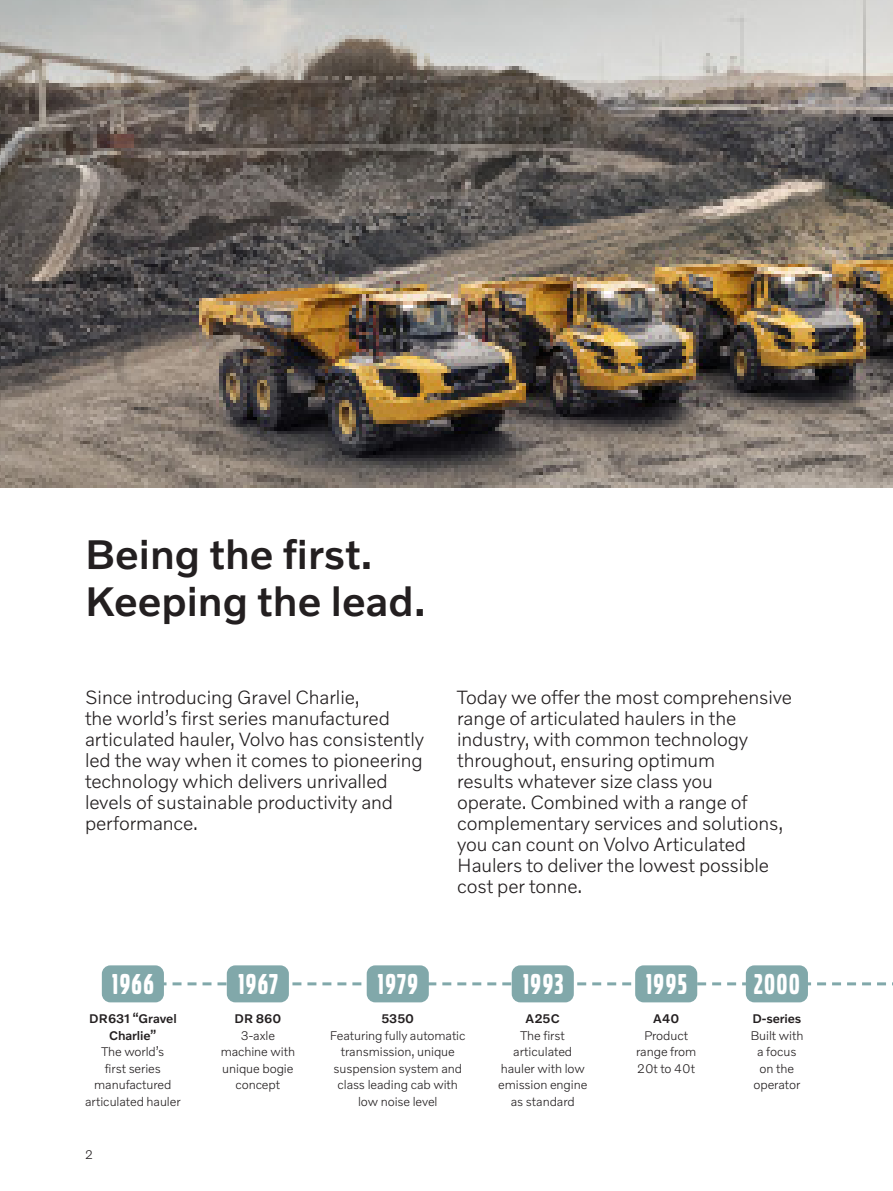
<style>
.page{position:relative;width:893px;height:1191px;background:#fff}
.page>*{position:absolute;margin:0;border:0;box-sizing:border-box;transform-origin:0 0}
.Bro_Top5_Head{font:500 42px/46.5px "Volvo Novum";color:#231f20}
.et_description_cell{font:30px "Volvo Broad Pro";letter-spacing:.06em;color:#fff}
.Bro_BodyText{font:300 19.5px/21px "Volvo Novum";letter-spacing:-.005em;color:#231f20}
._1_4-FOA{font:300 12.75px/16.5px "Volvo Novum";letter-spacing:-.005em;color:#231f20;text-align:center}
.s1{font-weight:500}
</style>
<div class="page">
<svg style="left:164px;top:982px;width:729px;height:3px"></svg>
<div style="left:102px;top:965px;width:62px;height:37px;background:#81a8aa;border-radius:9px"></div>
<div style="left:227px;top:965px;width:62px;height:37px;background:#81a8aa;border-radius:9px"></div>
<div style="left:367px;top:965px;width:62px;height:37px;background:#81a8aa;border-radius:9px"></div>
<div style="left:512px;top:965px;width:62px;height:37px;background:#81a8aa;border-radius:9px"></div>
<div style="left:635px;top:965px;width:62px;height:37px;background:#81a8aa;border-radius:9px"></div>
<div style="left:746px;top:965px;width:62px;height:37px;background:#81a8aa;border-radius:9px"></div>
<img style="left:0;top:0;width:893px;height:487px">
<p class="Bro_Top5_Head" style="left:85px;top:530px;width:342px">Being the first.<br>Keeping the lead.</p>
<p class="Bro_BodyText" style="left:85px;top:685px;width:341px">Since introducing Gravel Charlie,<br>the world’s first series manufactured articulated hauler, Volvo has consistently led the way when it comes to pioneering technology which delivers unrivalled levels of sustainable productivity and performance.</p>
<p class="Bro_BodyText" style="left:457px;top:685px;width:337px">Today we offer the most comprehensive range of articulated haulers in the industry, with common technology throughout, ensuring optimum<br>results whatever size class you<br>operate. Combined with a range of complementary services and solutions, you can count on Volvo Articulated Haulers to deliver the lowest possible cost per tonne.</p>
<p class="et_description_cell" style="left:112px;top:970px;width:43px">1966</p>
<p class="et_description_cell" style="left:238px;top:970px;width:41px">1967</p>
<p class="et_description_cell" style="left:378px;top:970px;width:41px">1979</p>
<p class="et_description_cell" style="left:523px;top:970px;width:42px">1993</p>
<p class="et_description_cell" style="left:646px;top:970px;width:42px">1995</p>
<p class="et_description_cell" style="left:754px;top:970px;width:47px">2000</p>
<p class="_1_4-FOA" style="left:85px;top:1010px;width:97px"><span class="s1">DR631 “Gravel<br>Charlie”<br></span>The world’s<br>first series manufactured articulated hauler</p>
<p class="_1_4-FOA" style="left:221px;top:1010px;width:76px"><span class="s1">DR 860<br></span>3-axle machine with unique bogie concept</p>
<p class="_1_4-FOA" style="left:330px;top:1010px;width:137px"><span class="s1">5350<br></span>Featuring fully automatic transmission, unique suspension system and class leading cab with low noise level</p>
<p class="_1_4-FOA" style="left:498px;top:1010px;width:91px"><span class="s1">A25C<br></span>The first articulated hauler with low emission engine as standard</p>
<p class="_1_4-FOA" style="left:636px;top:1010px;width:62px"><span class="s1">A40<br></span>Product range from<br>20t to 40t</p>
<p class="_1_4-FOA" style="left:750px;top:1010px;width:55px"><span class="s1">D-series<br></span>Built with a focus on the operator</p>
<p class="_1_4-FOA" style="left:85px;top:1146px;width:9px">2</p>
</div>
